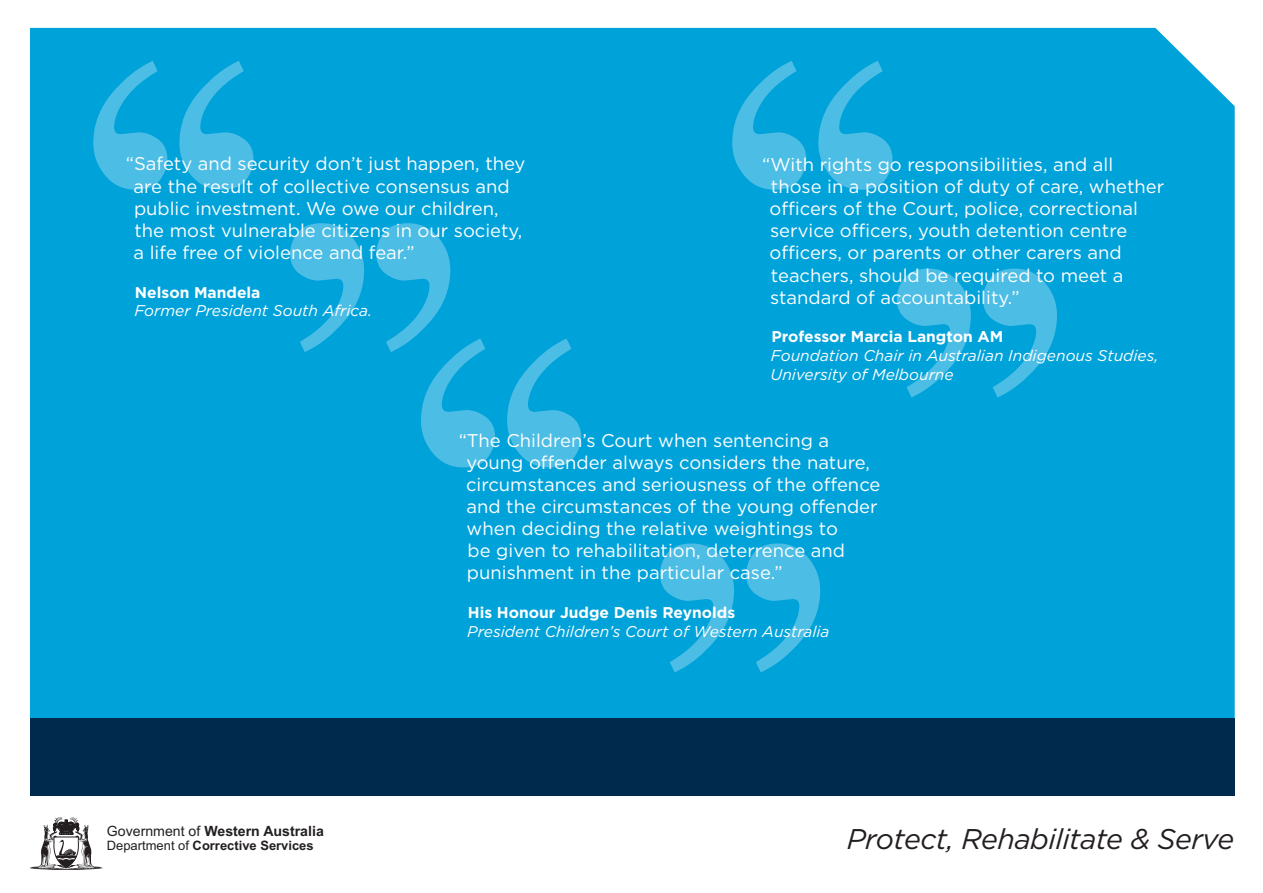
<style>
.page{position:relative;width:1263px;height:893px;background:#fff}
.page>*{position:absolute;margin:0;border:0;box-sizing:border-box;transform-origin:0 0}
.t1{font:italic 28.5px "Gotham";letter-spacing:-.02em;color:#231f20}
.t2{font:18.45px/22px "Gotham";color:#fff}
.t3{font:italic 15.6px/18.8px "Gotham";color:#fff}
.t4{font:700 14.1px "Arial";color:#231f20}
.t5{font:700 12.9px "Arial";color:#231f20}
.s1{font-weight:700;font-style:normal}
.s2{font-weight:400}
</style>
<div class="page">
<div style="left:30px;top:28px;width:1205px;height:691px;background:#00a2da"></div>
<div style="left:30px;top:719px;width:1205px;height:77px;background:#00294e"></div>
<svg style="left:30px;top:817px;width:72px;height:53px"></svg>
<svg style="left:93px;top:61px;width:74px;height:129px;background:#25afdf"></svg>
<svg style="left:179px;top:61px;width:74px;height:129px;background:#25afdf"></svg>
<svg style="left:290px;top:223px;width:74px;height:129px;background:#25afdf"></svg>
<svg style="left:732px;top:61px;width:74px;height:129px;background:#25afdf"></svg>
<svg style="left:818px;top:61px;width:74px;height:129px;background:#25afdf"></svg>
<svg style="left:983px;top:269px;width:74px;height:128px;background:#25afdf"></svg>
<svg style="left:897px;top:269px;width:74px;height:128px;background:#25afdf"></svg>
<svg style="left:376px;top:223px;width:119px;height:244px;background:#18aadd"></svg>
<svg style="left:507px;top:339px;width:74px;height:128px;background:#25afdf"></svg>
<svg style="left:746px;top:543px;width:74px;height:129px;background:#25afdf"></svg>
<svg style="left:660px;top:543px;width:74px;height:129px;background:#25afdf"></svg>
<p class="t2" style="left:134px;top:153px;width:393px;text-indent:-8px">“Safety and security don’t just happen, they are the result of collective consensus and public investment. We owe our children, the most vulnerable citizens in our society, a life free of violence and fear.”</p>
<p class="t3" style="left:134px;top:282px;width:239px"><span class="s1">Nelson Mandela<br></span>Former President South Africa.</p>
<p class="t2" style="left:769px;top:153px;width:396px;text-indent:-7px">“With rights go responsibilities, and all those in a position of duty of care, whether officers of the Court, police, correctional service officers, youth detention centre officers, or parents or other carers and teachers, should be required to meet a standard of accountability.”</p>
<p class="t3" style="left:771px;top:327px;width:389px"><span class="s1">Professor Marcia Langton AM<br></span>Foundation Chair in Australian Indigenous Studies,<br>University of Melbourne</p>
<p class="t2" style="left:466px;top:429px;width:416px;text-indent:-7px">“The Children’s Court when sentencing a young offender always considers the nature, circumstances and seriousness of the offence and the circumstances of the young offender when deciding the relative weightings to<br>be given to rehabilitation, deterrence and punishment in the particular case.”</p>
<p class="t3" style="left:467px;top:603px;width:364px"><span class="s1">His Honour Judge Denis Reynolds<br></span>President Children’s Court of Western Australia</p>
<p class="t4" style="left:107px;top:821px;width:219px"><span class="s2">Government of</span> Western Australia</p>
<p class="t5" style="left:107px;top:837px;width:208px"><span class="s2">Department of</span> Corrective Services</p>
<p class="t1" style="left:847px;top:821px;width:389px">Protect, Rehabilitate &amp; Serve</p>
</div>
